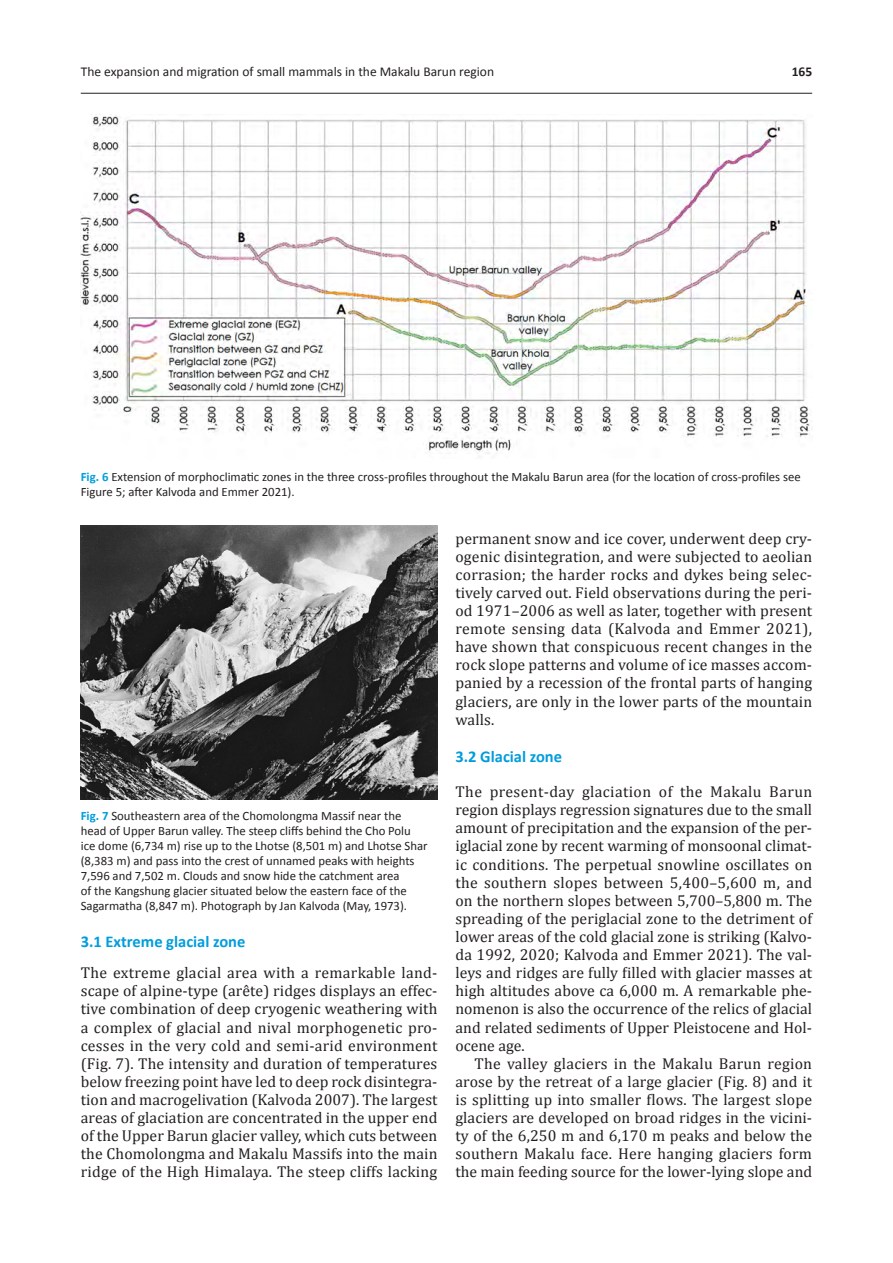
<style>
.page{position:relative;width:893px;height:1263px;background:#fff}
.page>*{position:absolute;margin:0;border:0;box-sizing:border-box;transform-origin:0 0}
._09_Mezititulek_2{font:700 16.5px "Calibri";color:#009ddc}
.ZT_bez_zarážky{font:15.75px/18.1px "Cambria";letter-spacing:.01em;color:#231f20;text-align:justify}
.Základní_text{font:15.75px/18.1px "Cambria";color:#231f20;text-align:justify}
._00_Záhlaví_liché{font:13.5px "Calibri";color:#231f20}
._00_Záhlaví_liché-2{font:700 13.5px "Calibri";color:#231f20}
._11A_Název_obrázku{font:12.75px/15px "Calibri";color:#231f20}
.s1{font-weight:700;color:#009ddc}
</style>
<div class="page">
<hr style="left:81px;top:93px;width:731px;height:1px;background:#231f20">
<img style="left:81px;top:115px;width:731px;height:339px">
<img style="left:81px;top:525px;width:357px;height:274px">
<p class="_00_Záhlaví_liché" style="left:81px;top:62px;width:415px">The expansion and migration of small mammals in the Makalu Barun region</p>
<p class="_00_Záhlaví_liché-2" style="left:792px;top:62px;width:22px">165</p>
<p class="_11A_Název_obrázku" style="left:81px;top:469px;width:721px"><span class="s1">Fig. 6</span> Extension of morphoclimatic zones in the three cross-profiles throughout the Makalu Barun area (for the location of cross-profiles see<br>Figure 5; after Kalvoda and Emmer 2021).</p>
<p class="_11A_Název_obrázku" style="left:81px;top:808px;width:348px"><span class="s1">Fig. 7</span> Southeastern area of the Chomolongma Massif near the head of Upper Barun valley. The steep cliffs behind the Cho Polu ice dome (6,734 m) rise up to the Lhotse (8,501 m) and Lhotse Shar (8,383 m) and pass into the crest of unnamed peaks with heights 7,596 and 7,502 m. Clouds and snow hide the catchment area<br>of the Kangshung glacier situated below the eastern face of the Sagarmatha (8,847 m). Photograph by Jan Kalvoda (May, 1973).</p>
<p class="_09_Mezititulek_2" style="left:81px;top:929px;width:166px">3.1 Extreme glacial zone</p>
<p class="ZT_bez_zarážky" style="left:81px;top:964px;width:358px">The extreme glacial area with a remarkable land&shy;scape of alpine-type (arête) ridges displays an effec&shy;tive combination of deep cryogenic weathering with a complex of glacial and nival morphogenetic pro&shy;cesses in the very cold and semi-arid environment (Fig. 7). The intensity and duration of temperatures below freezing point have led to deep rock disintegra&shy;tion and macrogelivation (Kalvoda 2007). The largest areas of glaciation are concentrated in the upper end of the Upper Barun glacier valley, which cuts between the Chomolongma and Makalu Massifs into the main ridge of the High Himalaya. The steep cliffs lacking</p>
<p class="ZT_bez_zarážky" style="left:455px;top:529px;width:358px">permanent snow and ice cover, underwent deep cry&shy;ogenic disintegration, and were subjected to aeolian corrasion; the harder rocks and dykes being selec&shy;tively carved out. Field observations during the peri&shy;od 1971–2006 as well as later, together with present remote sensing data (Kalvoda and Emmer 2021), have shown that conspicuous recent changes in the rock slope patterns and volume of ice masses accom&shy;panied by a recession of the frontal parts of hanging glaciers, are only in the lower parts of the mountain walls.</p>
<p class="_09_Mezititulek_2" style="left:455px;top:745px;width:108px">3.2 Glacial zone</p>
<p class="ZT_bez_zarážky" style="left:455px;top:783px;width:358px">The present-day glaciation of the Makalu Barun region displays regression signatures due to the small amount of precipitation and the expansion of the per&shy;iglacial zone by recent warming of monsoonal climat&shy;ic conditions. The perpetual snowline oscillates on the southern slopes between 5,400–5,600 m, and on the northern slopes between 5,700–5,800 m. The spreading of the periglacial zone to the detriment of lower areas of the cold glacial zone is striking (Kalvo&shy;da 1992, 2020; Kalvoda and Emmer 2021). The val&shy;leys and ridges are fully filled with glacier masses at high altitudes above ca 6,000 m. A remarkable phe&shy;nomenon is also the occurrence of the relics of glacial and related sediments of Upper Pleistocene and Hol&shy;ocene age.</p>
<p class="Základní_text" style="left:455px;top:1054px;width:358px;text-indent:19px">The valley glaciers in the Makalu Barun region arose by the retreat of a large glacier (Fig. 8) and it is splitting up into smaller flows. The largest slope glaciers are developed on broad ridges in the vicini&shy;ty of the 6,250 m and 6,170 m peaks and below the southern Makalu face. Here hanging glaciers form the main feeding source for the lower-lying slope and</p>
</div>
